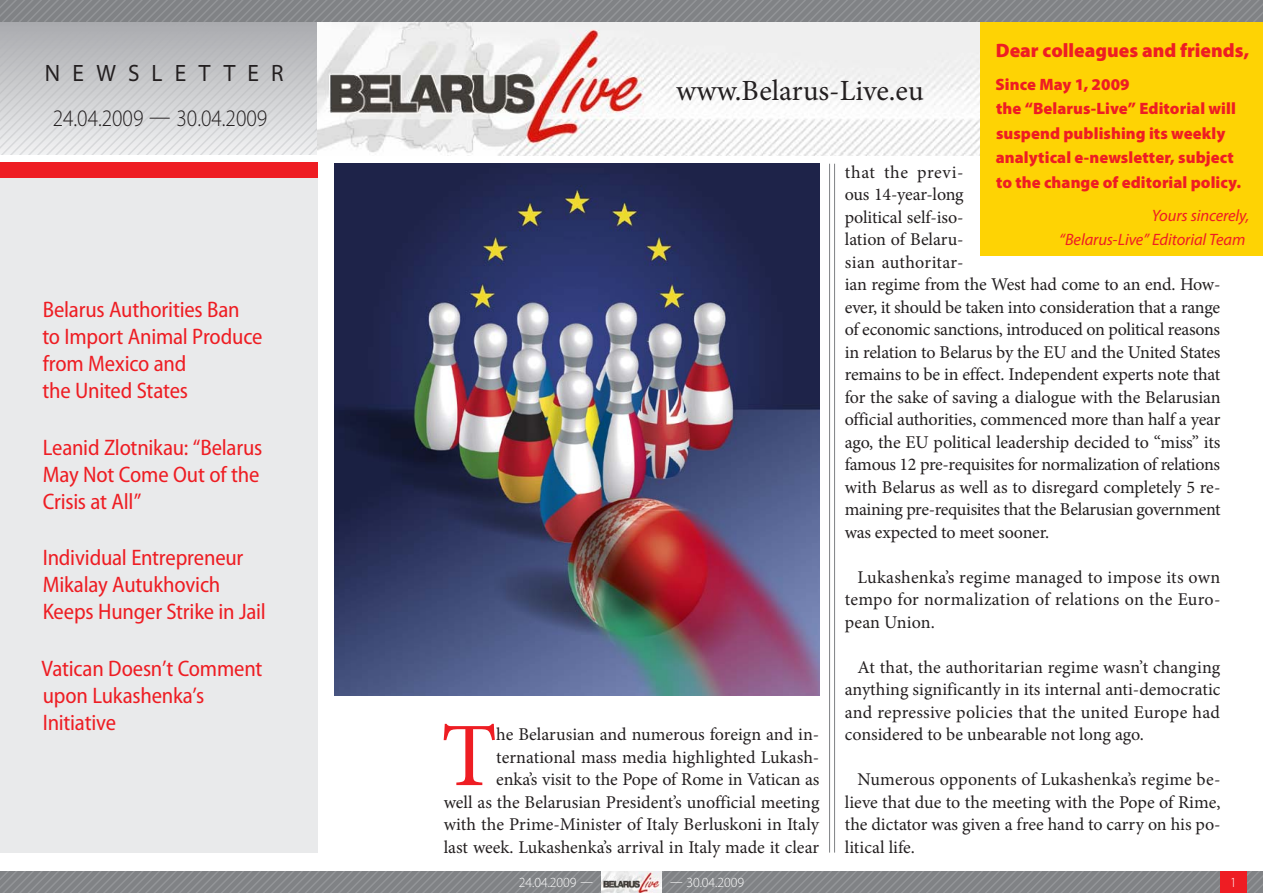
<style>
.page{position:relative;width:1263px;height:893px;background:#fff}
.page>*{position:absolute;margin:0;border:0;box-sizing:border-box;transform-origin:0 0}
.t1{font:90.75px "Minion Pro";color:#ee1d23}
.t2{font:29.25px "Minion Pro";color:#231f20}
.t3{font:300 23.7px "Myriad Pro";color:#231f20;scale:.9 1}
.t4{font:semi-expanded 23.7px "Myriad Pro";letter-spacing:.57em;color:#231f20;scale:.9 1}
.t5{font:semi-condensed 22.5px/27px "Myriad Pro";letter-spacing:-.01em;color:#ee1d23}
.t6{font:900 19.5px "Myriad Pro";color:#ee1d23}
.t7{font:18px/22.5px "Minion Pro";letter-spacing:-.01em;color:#231f20;text-align:justify}
.t8{font:900 16.5px/24.5px "Myriad Pro";letter-spacing:.005em;color:#ee1d23}
.t9{font:italic 16.5px/24.5px "Myriad Pro";letter-spacing:-.005em;color:#ee1d23;text-align:right}
.t10{font:300 semi-expanded 13.95px "Myriad Pro";color:#fff;scale:.9 1}
</style>
<div class="page">
<div style="left:0;top:168px;width:318px;height:685px;background:#e9eaeb"></div>
<div style="left:0;top:162px;width:318px;height:16px;background:#ee1d23"></div>
<img style="left:335px;top:164px;width:484px;height:531px">
<div style="left:981px;top:0;width:282px;height:255px;background:#fed304"></div>
<svg style="left:0;top:872px;width:1263px;height:21px;background:#848689"></svg>
<svg style="left:0;top:0;width:1263px;height:154px"></svg>
<div style="left:1220px;top:872px;width:27px;height:21px;background:#ee1d23"></div>
<img style="left:602px;top:872px;width:59px;height:21px">
<hr style="left:834px;top:164px;width:1px;height:689px;background:#808285">
<hr style="left:829px;top:164px;width:1px;height:689px;background:#808285">
<h3 class="t4" style="left:45px;top:58px;width:267px">NEWSLETTER</h3>
<h3 class="t3" style="left:53px;top:104px;width:240px">24.04.2009 — 30.04.2009</h3>
<p class="t5" style="left:42px;top:295px;width:222px">Belarus Authorities Ban to Import Animal Produce from Mexico and<br>the United States</p>
<p class="t5" style="left:43px;top:433px;width:221px">Leanid Zlotnikau: “Belarus<br>May Not Come Out of the<br>Crisis at All”</p>
<p class="t5" style="left:43px;top:544px;width:225px">Individual Entrepreneur<br>Mikalay Autukhovich<br>Keeps Hunger Strike in Jail</p>
<p class="t5" style="left:42px;top:655px;width:222px">Vatican Doesn’t Comment upon Lukashenka’s<br>Initiative</p>
<p class="t6" style="left:996px;top:38px;width:255px">Dear colleagues and friends,</p>
<p class="t8" style="left:995px;top:72px;width:247px">Since May 1, 2009<br>the “Belarus-Live” Editorial will suspend publishing its weekly analytical e-newsletter, subject to the change of editorial policy.</p>
<p class="t9" style="left:1059px;top:203px;width:192px">Yours sincerely, “Belarus-Live” Editorial Team</p>
<h2 class="t2" style="left:676px;top:71px;width:249px">www.Belarus-Live.eu</h2>
<p class="t7" style="left:845px;top:161px;width:377px;text-align:left">that the previ-<br>ous 14-year-long<br>political self-iso-<br>lation of Belaru-<br>sian authoritar-<br>ian regime from the West had come to an end. How&shy;ever, it should be taken into consideration that a range of economic sanctions, introduced on political reasons in relation to Belarus by the EU and the United States remains to be in effect. Independent experts note that for the sake of saving a dialogue with the Belarusian official authorities, commenced more than half a year ago, the EU political leadership decided to “miss” its famous 12 pre-requisites for normalization of relations with Belarus as well as to disregard completely 5 re&shy;maining pre-requisites that the Belarusian government was expected to meet sooner.</p>
<p class="t7" style="left:845px;top:566px;width:377px;text-indent:13px">Lukashenka’s regime managed to impose its own tempo for normalization of relations on the Euro&shy;pean Union.</p>
<p class="t7" style="left:845px;top:656px;width:377px;text-indent:13px">At that, the authoritarian regime wasn’t changing anything significantly in its internal anti-democratic and repressive policies that the united Europe had considered to be unbearable not long ago.</p>
<p class="t7" style="left:845px;top:768px;width:377px;text-indent:13px">Numerous opponents of Lukashenka’s regime be&shy;lieve that due to the meeting with the Pope of Rime, the dictator was given a free hand to carry on his po&shy;litical life.</p>
<h1 class="t1" style="left:441px;top:695px;width:57px">T</h1>
<p class="t7" style="left:444px;top:723px;width:377px;text-align:right">he Belarusian and numerous foreign and in&shy;ternational mass media highlighted Lukash-<br>enka’s visit to the Pope of Rome in Vatican as<br>well as the Belarusian President’s unofficial meeting with the Prime-Minister of Italy Berluskoni in Italy last week. Lukashenka’s arrival in Italy made it clear</p>
<p class="t10" style="left:519px;top:874px;width:84px">24.04.2009 —</p>
<p class="t10" style="left:670px;top:874px;width:84px">— 30.04.2009</p>
<p class="t10" style="left:1230px;top:874px;width:9px">1</p>
</div>
